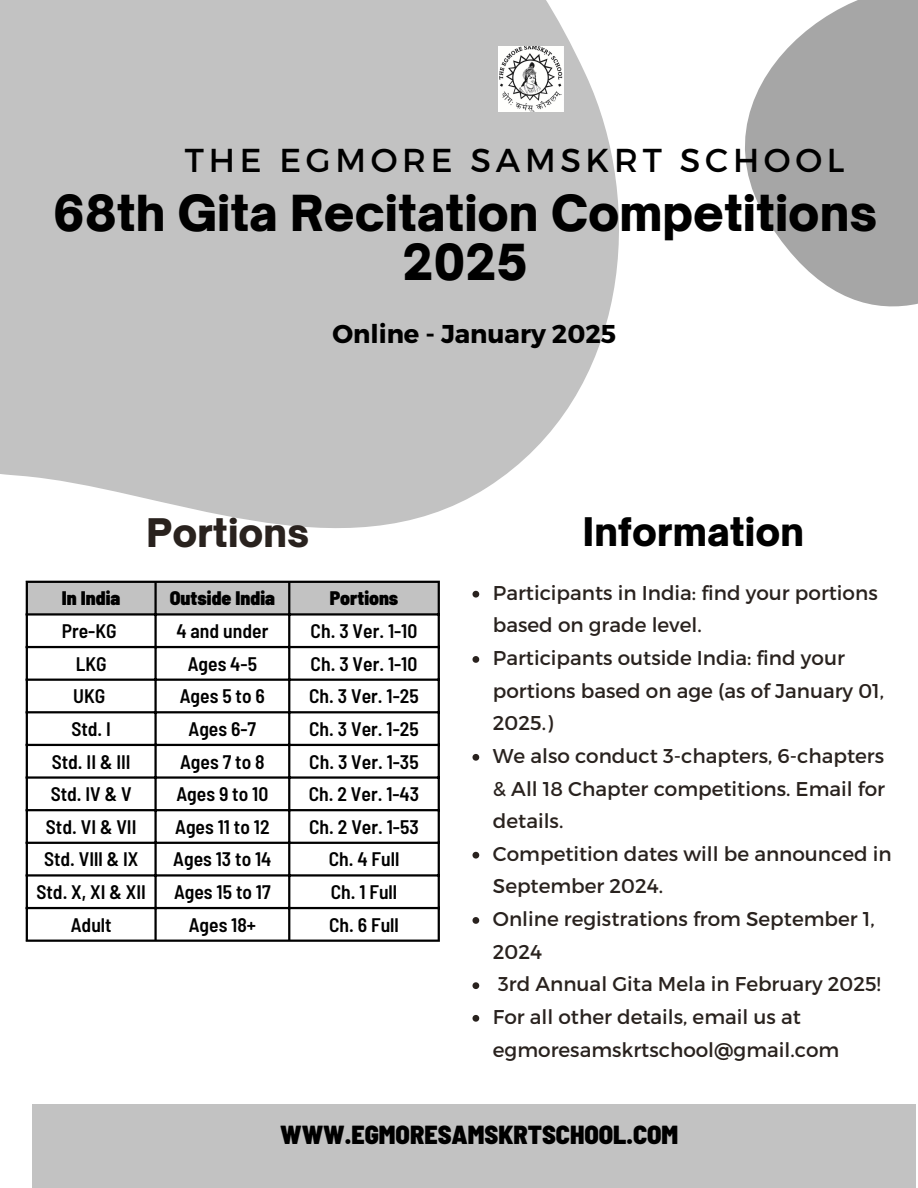
<style>
.page{position:relative;width:918px;height:1188px;background:#fff}
.page>*{position:absolute;margin:0;border:0;box-sizing:border-box;transform-origin:0 0}
.t1{font:900 47.55px/48.3px "Open Sauce One";color:#000;text-align:center}
.t2{font:900 37.8px "Open Sauce One";color:#000}
.t3{font:900 37.8px "Open Sauce One";color:#29221e}
.t4{font:33.15px "Montserrat";letter-spacing:.14em;color:#000}
.t5{font:900 semi-condensed 26.1px "Barlow";color:#000}
.t6{font:700 25.8px "Montserrat";color:#000}
.t7{font:19.95px/32.7px "Montserrat";color:#29221e}
.t8{font:600 semi-condensed 19.65px "Barlow";color:#000}
.t9{font:900 semi-condensed 19.65px "Barlow";color:#000}
</style>
<div class="page">
<svg style="left:751px;top:0;width:167px;height:307px;fill:#a6a6a6"></svg>
<svg style="left:0;top:0;width:751px;height:636px;fill:#c2c2c2"></svg>
<div style="left:32px;top:1104px;width:884px;height:84px;background:#c2c2c2"></div>
<img style="left:498px;top:46px;width:65px;height:66px">
<div style="left:28px;top:583px;width:410px;height:30px;background:#c2c2c2"></div>
<hr style="left:26px;top:583px;width:2px;height:357px;background:#000">
<hr style="left:154px;top:583px;width:3px;height:357px;background:#000">
<hr style="left:288px;top:583px;width:2px;height:357px;background:#000">
<hr style="left:438px;top:583px;width:2px;height:357px;background:#000">
<hr style="left:26px;top:581px;width:414px;height:2px;background:#000">
<hr style="left:26px;top:613px;width:414px;height:3px;background:#000">
<hr style="left:26px;top:646px;width:414px;height:2px;background:#000">
<hr style="left:26px;top:679px;width:414px;height:2px;background:#000">
<hr style="left:26px;top:711px;width:414px;height:2px;background:#000">
<hr style="left:26px;top:744px;width:414px;height:2px;background:#000">
<hr style="left:26px;top:776px;width:414px;height:3px;background:#000">
<hr style="left:26px;top:809px;width:414px;height:2px;background:#000">
<hr style="left:26px;top:842px;width:414px;height:2px;background:#000">
<hr style="left:26px;top:874px;width:414px;height:3px;background:#000">
<hr style="left:26px;top:907px;width:414px;height:2px;background:#000">
<hr style="left:26px;top:940px;width:414px;height:2px;background:#000">
<svg style="left:472px;top:591px;width:7px;height:7px"></svg>
<svg style="left:472px;top:656px;width:7px;height:7px"></svg>
<svg style="left:472px;top:754px;width:7px;height:7px"></svg>
<svg style="left:472px;top:852px;width:7px;height:7px"></svg>
<svg style="left:472px;top:917px;width:7px;height:7px"></svg>
<svg style="left:472px;top:982px;width:7px;height:7px"></svg>
<svg style="left:472px;top:1015px;width:7px;height:7px"></svg>
<p class="t4" style="left:185px;top:138px;width:661px">THE EGMORE SAMSKRT SCHOOL</p>
<p class="t1" style="left:53px;top:189px;width:826px">68th Gita Recitation Competitions<br>2025</p>
<p class="t6" style="left:332px;top:318px;width:285px">Online - January 2025</p>
<p class="t3" style="left:147px;top:509px;width:164px">Portions</p>
<p class="t2" style="left:583px;top:508px;width:223px">Information</p>
<p class="t9" style="left:62px;top:586px;width:60px">In India</p>
<p class="t9" style="left:170px;top:586px;width:107px">Outside India</p>
<p class="t9" style="left:330px;top:586px;width:70px">Portions</p>
<h3 class="t8" style="left:62px;top:618px;width:56px">Pre-KG</h3>
<h1 class="t8" style="left:176px;top:618px;width:93px">4 and under</h1>
<h5 class="t8" style="left:311px;top:618px;width:108px">Ch. 3 Ver. 1-10</h5>
<p class="t8" style="left:76px;top:651px;width:32px">LKG</p>
<p class="t8" style="left:188px;top:651px;width:71px">Ages 4-5</p>
<p class="t8" style="left:311px;top:651px;width:108px">Ch. 3 Ver. 1-10</p>
<p class="t8" style="left:73px;top:684px;width:34px">UKG</p>
<p class="t8" style="left:180px;top:684px;width:87px">Ages 5 to 6</p>
<p class="t8" style="left:309px;top:684px;width:111px">Ch. 3 Ver. 1-25</p>
<p class="t8" style="left:71px;top:716px;width:41px">Std. I</p>
<p class="t8" style="left:189px;top:716px;width:69px">Ages 6-7</p>
<p class="t8" style="left:309px;top:716px;width:111px">Ch. 3 Ver. 1-25</p>
<p class="t8" style="left:52px;top:749px;width:80px">Std. II &amp; III</p>
<p class="t8" style="left:180px;top:749px;width:86px">Ages 7 to 8</p>
<p class="t8" style="left:309px;top:749px;width:111px">Ch. 3 Ver. 1-35</p>
<p class="t8" style="left:51px;top:782px;width:83px">Std. IV &amp; V</p>
<p class="t8" style="left:176px;top:782px;width:93px">Ages 9 to 10</p>
<p class="t8" style="left:309px;top:782px;width:112px">Ch. 2 Ver. 1-43</p>
<p class="t8" style="left:46px;top:814px;width:92px">Std. VI &amp; VII</p>
<p class="t8" style="left:175px;top:814px;width:96px">Ages 11 to 12</p>
<p class="t8" style="left:309px;top:814px;width:111px">Ch. 2 Ver. 1-53</p>
<p class="t8" style="left:44px;top:847px;width:96px">Std. VIll &amp; IX</p>
<p class="t8" style="left:173px;top:847px;width:100px">Ages 13 to 14</p>
<p class="t8" style="left:329px;top:847px;width:72px">Ch. 4 Full</p>
<p class="t8" style="left:36px;top:879px;width:111px">Std. X, XI &amp; XII</p>
<p class="t8" style="left:174px;top:879px;width:98px">Ages 15 to 17</p>
<p class="t8" style="left:331px;top:879px;width:68px">Ch. 1 Full</p>
<p class="t8" style="left:71px;top:912px;width:42px">Adult</p>
<p class="t8" style="left:189px;top:912px;width:69px">Ages 18+</p>
<p class="t8" style="left:329px;top:912px;width:71px">Ch. 6 Full</p>
<p class="t7" style="left:493px;top:575px;width:386px">Participants in India: find your portions based on grade level.</p>
<p class="t7" style="left:493px;top:641px;width:393px">Participants outside India: find your portions based on age (as of January 01,<br>2025.)</p>
<p class="t7" style="left:493px;top:738px;width:394px;text-align:justify">We also conduct 3-chapters, 6-chapters &amp; All 18 Chapter competitions. Email for details.</p>
<p class="t7" style="left:493px;top:836px;width:400px">Competition dates will be announced in<br>September 2024.</p>
<p class="t7" style="left:493px;top:902px;width:383px">Online registrations from September 1,<br>2024</p>
<p class="t7" style="left:498px;top:967px;width:384px">3rd Annual Gita Mela in February 2025!</p>
<p class="t7" style="left:493px;top:999px;width:348px">For all other details, email us at egmoresamskrtschool@gmail.com</p>
<p class="t5" style="left:280px;top:1118px;width:400px">WWW.EGMORESAMSKRTSCHOOL.COM</p>
</div>
